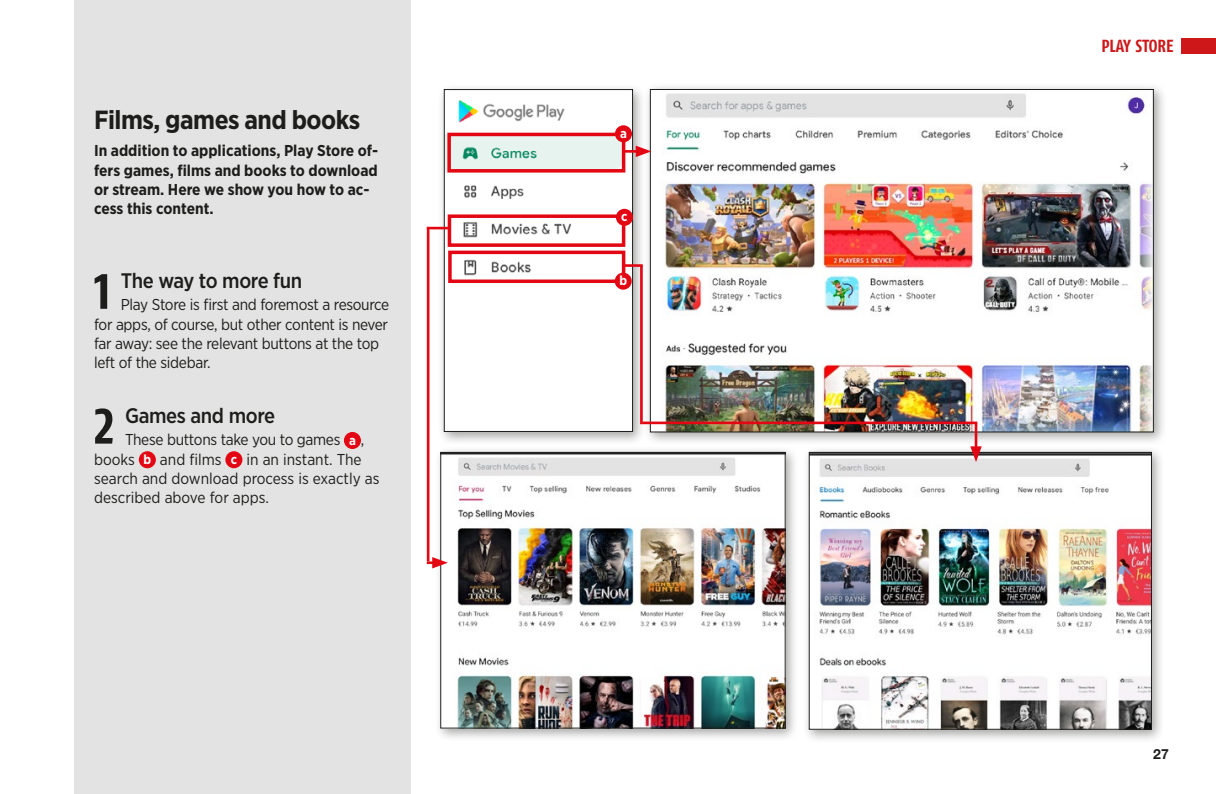
<style>
.page{position:relative;width:1216px;height:794px;background:#fff}
.page>*{position:absolute;margin:0;border:0;box-sizing:border-box;transform-origin:0 0}
.t1{font:700 52.5px "Fago Co Lf";color:#1d1d1b}
.t2{font:700 26.25px "Gotham Narrow";letter-spacing:-.02em;color:#1d1d1b}
.t3{font:500 21px "Gotham Narrow";letter-spacing:-.02em;color:#1d1d1b}
.t4{font:700 17.5px "Fago Co Lf";color:#cd1719}
.t5{font:15.75px/19.2px "Gotham Narrow";letter-spacing:-.02em;color:#1d1d1b}
.t6{font:700 15.75px/19.2px "Gotham Narrow";color:#1d1d1b}
.t7{font:15.75px/19.2px "Gotham Narrow";color:#1d1d1b}
.t8{font:700 14px "Helvetica Neue LT Pro";color:#1d1d1b}
.t9{font:700 13.3px "Gotham Narrow";color:#fff}
.s1{font-weight:700;font-size:13.3px;color:#fff}
</style>
<div class="page">
<div style="left:437px;top:83px;width:209px;height:362px;background:#1d1d1b;opacity:.4"></div>
<img style="left:446px;top:91px;width:184px;height:339px">
<div style="left:444px;top:89px;width:188px;height:343px;border:1px solid #1d1d1b"></div>
<div style="left:643px;top:83px;width:523px;height:362px;background:#1d1d1b;opacity:.4"></div>
<img style="left:652px;top:91px;width:499px;height:339px">
<div style="left:434px;top:446px;width:364px;height:295px;background:#1d1d1b;opacity:.4"></div>
<img style="left:442px;top:454px;width:341px;height:272px">
<div style="left:440px;top:452px;width:345px;height:276px;border:1px solid #1d1d1b"></div>
<div style="left:802px;top:446px;width:362px;height:297px;background:#1d1d1b;opacity:.4"></div>
<img style="left:811px;top:454px;width:338px;height:273px">
<div style="left:809px;top:452px;width:342px;height:277px;border:1px solid #1d1d1b"></div>
<div style="left:1181px;top:38px;width:34px;height:16px;background:#cd1719"></div>
<div style="left:75px;top:0;width:336px;height:794px;background:#e3e3e3"></div>
<div style="left:344px;top:432px;width:17px;height:17px;background:#e30613;border-radius:50%"></div>
<div style="left:139px;top:451px;width:17px;height:17px;background:#e30613;border-radius:50%"></div>
<div style="left:225px;top:451px;width:17px;height:17px;background:#e30613;border-radius:50%"></div>
<div style="left:447px;top:133px;width:178px;height:39px;border:4px solid #e30613"></div>
<div style="left:615px;top:125px;width:17px;height:17px;background:#e30613;border-radius:50%"></div>
<div style="left:447px;top:214px;width:178px;height:33px;border:4px solid #e30613"></div>
<div style="left:448px;top:251px;width:177px;height:32px;border:4px solid #e30613"></div>
<div style="left:616px;top:209px;width:17px;height:17px;background:#e30613;border-radius:50%"></div>
<div style="left:614px;top:273px;width:17px;height:17px;background:#e30613;border-radius:50%"></div>
<hr style="left:624px;top:150px;width:16px;height:3px;background:#e30613">
<svg style="left:635px;top:146px;width:16px;height:11px"></svg>
<hr style="left:427px;top:227px;width:21px;height:2px;background:#e30613">
<hr style="left:427px;top:227px;width:2px;height:334px;background:#e30613">
<svg style="left:427px;top:557px;width:21px;height:11px"></svg>
<hr style="left:624px;top:264px;width:18px;height:3px;background:#e30613">
<hr style="left:640px;top:265px;width:2px;height:159px;background:#e30613">
<hr style="left:642px;top:421px;width:335px;height:3px;background:#e30613">
<hr style="left:974px;top:423px;width:3px;height:28px;background:#e30613">
<svg style="left:970px;top:446px;width:11px;height:16px"></svg>
<h2 class="t2" style="left:94px;top:103px;width:268px">Films, games and books</h2>
<p class="t6" style="left:94px;top:141px;width:286px">In addition to applications, Play Store of&shy;fers games, films and books to download or stream. Here we show you how to ac&shy;cess this content.</p>
<h1 class="t1" style="left:94px;top:260px;width:18px">1</h1>
<h3 class="t3" style="left:121px;top:267px;width:183px">The way to more fun</h3>
<p class="t5" style="left:94px;top:295px;width:297px;text-indent:27px">Play Store is first and foremost a resource for apps, of course, but other content is never far away: see the relevant buttons at the top left of the sidebar.</p>
<h1 class="t1" style="left:94px;top:394px;width:22px">2</h1>
<h3 class="t3" style="left:125px;top:402px;width:151px">Games and more</h3>
<p class="t7" style="left:94px;top:430px;width:287px;text-indent:31px">These buttons take you to games <span class="s1">a</span> , books <span class="s1">b</span> and films <span class="s1">c</span> in an instant. The search and download process is exactly as described above for apps.</p>
<p class="t9" style="left:620px;top:125px;width:8px">a</p>
<p class="t9" style="left:621px;top:208px;width:8px">c</p>
<p class="t9" style="left:619px;top:272px;width:9px">b</p>
<p class="t4" style="left:1101px;top:36px;width:74px">PLAY STORE</p>
<p class="t8" style="left:1153px;top:745px;width:17px">27</p>
</div>
